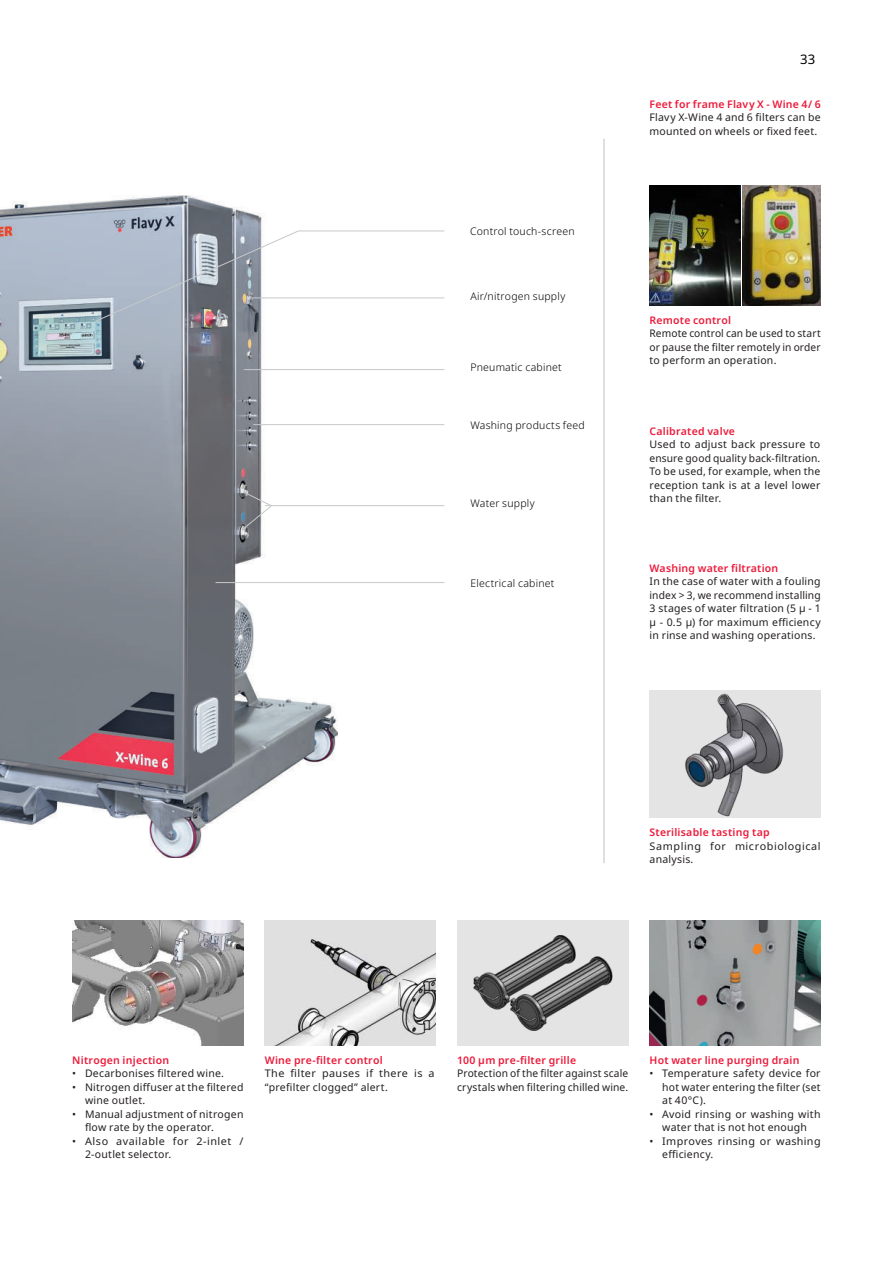
<style>
.page{position:relative;width:893px;height:1263px;background:#fff}
.page>*{position:absolute;margin:0;border:0;box-sizing:border-box;transform-origin:0 0}
.t1{font:13.2px "Noto Sans";color:#000}
.t2{font:10.5px/13.5px "Noto Sans";letter-spacing:.02em;color:#231f20}
.t3{font:600 10.5px "Noto Sans";letter-spacing:.02em;color:#ed1a3a}
.t4{font:300 10.5px "Noto Sans";letter-spacing:.02em;color:#000}
.t5{font:10.5px/13.5px "Noto Sans";letter-spacing:.045em;color:#231f20}
.t6{font:10.5px/13.5px "Noto Sans";letter-spacing:.05em;color:#231f20}
</style>
<div class="page">
<img style="left:72px;top:920px;width:171px;height:126px">
<img style="left:0;top:195px;width:337px;height:662px">
<hr style="left:247px;top:297px;width:197px;height:1px;background:#c7c8ca">
<hr style="left:253px;top:424px;width:191px;height:1px;background:#c7c8ca">
<hr style="left:265px;top:505px;width:179px;height:1px;background:#c7c8ca">
<svg style="left:242px;top:491px;width:30px;height:39px"></svg>
<hr style="left:298px;top:231px;width:146px;height:1px;background:#c7c8ca">
<svg style="left:94px;top:230px;width:205px;height:92px"></svg>
<hr style="left:244px;top:369px;width:200px;height:1px;background:#c7c8ca">
<img style="left:649px;top:920px;width:172px;height:126px">
<hr style="left:216px;top:582px;width:228px;height:1px;background:#c7c8ca">
<hr style="left:603px;top:139px;width:1px;height:724px;background:#c7c8ca">
<img style="left:743px;top:185px;width:78px;height:121px">
<img style="left:650px;top:185px;width:90px;height:121px">
<div style="left:457px;top:920px;width:171px;height:126px;background:#e5e4e4"></div>
<img style="left:473px;top:935px;width:140px;height:95px">
<img style="left:650px;top:690px;width:171px;height:128px">
<img style="left:265px;top:920px;width:171px;height:126px">
<p class="t4" style="left:470px;top:224px;width:106px">Control touch-screen</p>
<p class="t4" style="left:470px;top:289px;width:96px">Air/nitrogen supply</p>
<p class="t4" style="left:470px;top:360px;width:93px">Pneumatic cabinet</p>
<p class="t4" style="left:470px;top:417px;width:116px">Washing products feed</p>
<p class="t4" style="left:470px;top:496px;width:66px">Water supply</p>
<p class="t4" style="left:470px;top:575px;width:86px">Electrical cabinet</p>
<p class="t1" style="left:800px;top:50px;width:17px">33</p>
<p class="t3" style="left:649px;top:96px;width:173px">Feet for frame Flavy X - Wine 4/ 6</p>
<p class="t2" style="left:649px;top:111px;width:173px">Flavy X-Wine 4 and 6 filters can be mounted on wheels or fixed feet.</p>
<p class="t3" style="left:650px;top:313px;width:83px">Remote control</p>
<p class="t2" style="left:650px;top:327px;width:173px;text-align:justify">Remote control can be used to start or pause the filter remotely in order to perform an operation.</p>
<p class="t3" style="left:650px;top:423px;width:87px">Calibrated valve</p>
<p class="t2" style="left:650px;top:438px;width:172px;text-align:justify">Used to adjust back pressure to ensure good quality back-filtration.<br>To be used, for example, when the reception tank is at a level lower than the filter.</p>
<p class="t3" style="left:650px;top:560px;width:130px">Washing water filtration</p>
<p class="t2" style="left:650px;top:575px;width:173px;text-align:justify">In the case of water with a fouling index &gt; 3, we recommend installing 3 stages of water filtration (5 µ - 1 µ - 0.5 µ) for maximum efficiency in rinse and washing operations.</p>
<p class="t3" style="left:650px;top:825px;width:122px">Sterilisable tasting tap</p>
<p class="t6" style="left:650px;top:840px;width:173px">Sampling for microbiological analysis.</p>
<p class="t3" style="left:72px;top:1052px;width:98px">Nitrogen injection</p>
<p class="t2" style="left:72px;top:1067px;width:153px">• Decarbonises filtered wine.</p>
<p class="t2" style="left:85px;top:1080px;width:160px;text-indent:-13px">• Nitrogen diffuser at the filtered wine outlet.</p>
<p class="t2" style="left:85px;top:1107px;width:160px;text-indent:-13px">• Manual adjustment of nitrogen flow rate by the operator.</p>
<p class="t5" style="left:85px;top:1134px;width:160px;text-indent:-13px">• Also available for 2-inlet /<br>2-outlet selector.</p>
<p class="t3" style="left:265px;top:1052px;width:119px">Wine pre-filter control</p>
<p class="t2" style="left:265px;top:1067px;width:171px">The filter pauses if there is a “prefilter clogged” alert.</p>
<p class="t3" style="left:457px;top:1052px;width:120px">100 µm pre-filter grille</p>
<p class="t2" style="left:457px;top:1067px;width:173px">Protection of the filter against scale crystals when filtering chilled wine.</p>
<p class="t3" style="left:649px;top:1052px;width:151px">Hot water line purging drain</p>
<p class="t2" style="left:662px;top:1067px;width:160px;text-align:justify;text-indent:-13px">• Temperature safety device for hot water entering the filter (set at 40°C).</p>
<p class="t2" style="left:649px;top:1107px;width:173px;text-align:center">• Avoid rinsing or washing with water that is not hot enough</p>
<p class="t2" style="left:662px;top:1134px;width:160px;text-indent:-13px">• Improves rinsing or washing efficiency.</p>
</div>
